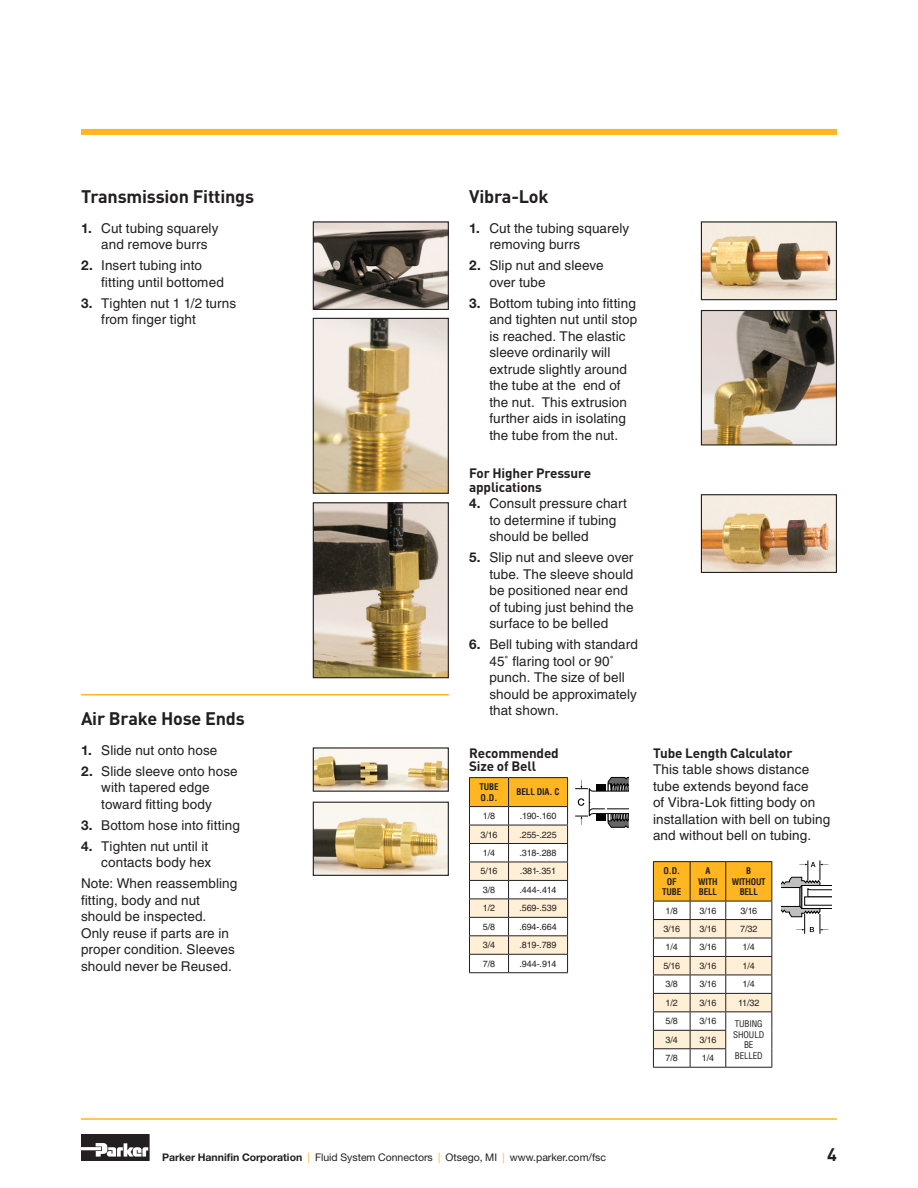
<style>
.page{position:relative;width:918px;height:1188px;background:#fff}
.page>*{position:absolute;margin:0;border:0;box-sizing:border-box;transform-origin:0 0}
.Subhead{font:700 18px "DINOT";letter-spacing:-.01em;color:#231f20}
.Body{font:13.5px/16.5px "Helvetica LT Std";letter-spacing:.01em;color:#231f20}
.Subhead_2{font:700 13.5px/13.5px "DINOT";letter-spacing:-.01em;color:#231f20}
.t1{font:10.5px "Helvetica Neue LT Std";color:#231f20}
.Part_Data{font:9px "Helvetica LT Std";letter-spacing:-.01em;color:#231f20}
.Part_Numbers{font:9px "Helvetica LT Std";letter-spacing:-.05em;color:#231f20}
.Header_Text{font:700 condensed 9px/10.5px "Helvetica LT Std";letter-spacing:-.01em;color:#231f20}
.Part_Data-2{font:condensed 9px/10.5px "Helvetica LT Std";letter-spacing:-.01em;color:#231f20;text-align:center}
.s1{font-family:"Helvetica Neue LT Std";font-weight:700}
.s2{font-weight:700}
.s3{color:#ffb620}
</style>
<div class="page">
<hr style="left:81px;top:1118px;width:756px;height:2px;background:#ffb620">
<svg style="left:81px;top:1134px;width:69px;height:27px"></svg>
<img style="left:315px;top:223px;width:132px;height:85px">
<div style="left:313px;top:221px;width:136px;height:89px;border:1px solid #231f20"></div>
<img style="left:703px;top:223px;width:132px;height:75px">
<div style="left:701px;top:221px;width:136px;height:79px;border:1px solid #231f20"></div>
<img style="left:703px;top:496px;width:132px;height:75px">
<div style="left:701px;top:494px;width:136px;height:79px;border:1px solid #231f20"></div>
<img style="left:703px;top:312px;width:132px;height:132px">
<div style="left:701px;top:310px;width:136px;height:136px;border:1px solid #231f20"></div>
<img style="left:315px;top:749px;width:132px;height:41px">
<img style="left:315px;top:804px;width:132px;height:70px">
<div style="left:313px;top:802px;width:136px;height:74px;border:1px solid #231f20"></div>
<img style="left:315px;top:320px;width:132px;height:172px">
<div style="left:313px;top:318px;width:136px;height:176px;border:1px solid #231f20"></div>
<img style="left:315px;top:504px;width:132px;height:172px">
<div style="left:313px;top:502px;width:136px;height:176px;border:1px solid #231f20"></div>
<hr style="left:81px;top:694px;width:368px;height:1px;background:#ffb620">
<hr style="left:653px;top:861px;width:37px;height:1px;background:#231f20">
<hr style="left:690px;top:861px;width:36px;height:1px;background:#231f20">
<hr style="left:726px;top:861px;width:46px;height:1px;background:#231f20">
<svg style="left:653px;top:862px;width:119px;height:205px"></svg>
<hr style="left:653px;top:1067px;width:37px;height:1px;background:#231f20">
<hr style="left:690px;top:1067px;width:36px;height:1px;background:#231f20">
<hr style="left:726px;top:1067px;width:46px;height:1px;background:#231f20">
<svg style="left:575px;top:777px;width:54px;height:51px"></svg>
<svg style="left:781px;top:860px;width:50px;height:74px"></svg>
<hr style="left:469px;top:777px;width:40px;height:1px;background:#231f20">
<hr style="left:509px;top:777px;width:59px;height:1px;background:#231f20">
<svg style="left:469px;top:778px;width:99px;height:194px"></svg>
<hr style="left:469px;top:972px;width:40px;height:1px;background:#231f20">
<hr style="left:509px;top:972px;width:59px;height:1px;background:#231f20">
<div style="left:81px;top:129px;width:756px;height:6px;background:#ffb620"></div>
<p class="Subhead" style="left:81px;top:184px;width:175px">Transmission Fittings</p>
<p class="Body" style="left:101px;top:220px;width:119px;text-indent:-20px"><span class="s1">1.</span> Cut tubing squarely and remove burrs</p>
<p class="Body" style="left:101px;top:257px;width:124px;text-indent:-20px"><span class="s1">2.</span> Insert tubing into fitting until bottomed</p>
<p class="Body" style="left:101px;top:295px;width:136px;text-indent:-20px"><span class="s1">3.</span> Tighten nut 1 1/2 turns from finger tight</p>
<p class="Subhead" style="left:81px;top:706px;width:165px">Air Brake Hose Ends</p>
<p class="Body" style="left:81px;top:742px;width:138px"><span class="s1">1.</span> Slide nut onto hose</p>
<p class="Body" style="left:81px;top:763px;width:158px;text-align:center"><span class="s1">2.</span> Slide sleeve onto hose with tapered edge<br>toward fitting body</p>
<p class="Body" style="left:81px;top:817px;width:161px"><span class="s1">3.</span> Bottom hose into fitting</p>
<p class="Body" style="left:81px;top:838px;width:132px;text-align:right"><span class="s1">4.</span> Tighten nut until it contacts body hex</p>
<p class="Body" style="left:81px;top:875px;width:158px">Note: When reassembling fitting, body and nut should be inspected.<br>Only reuse if parts are in proper condition. Sleeves should never be Reused.</p>
<p class="Subhead" style="left:469px;top:184px;width:81px">Vibra-Lok</p>
<p class="Body" style="left:489px;top:220px;width:141px;text-indent:-20px"><span class="s1">1.</span> Cut the tubing squarely removing burrs</p>
<p class="Body" style="left:489px;top:257px;width:116px;text-indent:-20px"><span class="s1">2.</span> Slip nut and sleeve over tube</p>
<p class="Body" style="left:489px;top:295px;width:149px;text-indent:-20px"><span class="s1">3.</span> Bottom tubing into fitting and tighten nut until stop is reached. The elastic sleeve ordinarily will extrude slightly around the tube at the end of the nut. This extrusion further aids in isolating the tube from the nut.</p>
<p class="Subhead_2" style="left:469px;top:466px;width:124px">For Higher Pressure applications</p>
<p class="Body" style="left:489px;top:495px;width:139px;text-indent:-20px"><span class="s1">4.</span> Consult pressure chart to determine if tubing should be belled</p>
<p class="Body" style="left:489px;top:549px;width:146px;text-indent:-20px"><span class="s1">5.</span> Slip nut and sleeve over tube. The sleeve should be positioned near end of tubing just behind the surface to be belled</p>
<p class="Body" style="left:489px;top:636px;width:150px;text-indent:-20px"><span class="s1">6.</span> Bell tubing with standard<br>45˚ flaring tool or 90˚ punch. The size of bell should be approximately that shown.</p>
<p class="Subhead_2" style="left:469px;top:746px;width:91px">Recommended<br>Size of Bell</p>
<p class="Header_Text" style="left:479px;top:781px;width:21px">TUBE<br>O.D.</p>
<p class="Header_Text" style="left:517px;top:787px;width:44px">BELL DIA. C</p>
<p class="Part_Numbers" style="left:483px;top:811px;width:14px">1/8</p>
<p class="Part_Data" style="left:520px;top:811px;width:38px">.190-.160</p>
<p class="Part_Numbers" style="left:481px;top:829px;width:18px">3/16</p>
<p class="Part_Data" style="left:519px;top:829px;width:39px">.255-.225</p>
<p class="Part_Numbers" style="left:483px;top:848px;width:14px">1/4</p>
<p class="Part_Data" style="left:520px;top:848px;width:38px">.318-.288</p>
<p class="Part_Numbers" style="left:481px;top:866px;width:18px">5/16</p>
<p class="Part_Data" style="left:520px;top:866px;width:38px">.381-.351</p>
<p class="Part_Numbers" style="left:483px;top:885px;width:14px">3/8</p>
<p class="Part_Data" style="left:520px;top:885px;width:38px">.444-.414</p>
<p class="Part_Numbers" style="left:483px;top:903px;width:14px">1/2</p>
<p class="Part_Data" style="left:519px;top:903px;width:39px">.569-.539</p>
<p class="Part_Numbers" style="left:483px;top:921px;width:14px">5/8</p>
<p class="Part_Data" style="left:519px;top:921px;width:39px">.694-.664</p>
<p class="Part_Numbers" style="left:483px;top:940px;width:14px">3/4</p>
<p class="Part_Data" style="left:520px;top:940px;width:38px">.819-.789</p>
<p class="Part_Numbers" style="left:483px;top:958px;width:14px">7/8</p>
<p class="Part_Data" style="left:520px;top:958px;width:38px">.944-.914</p>
<p class="Subhead_2" style="left:653px;top:746px;width:141px">Tube Length Calculator</p>
<p class="Body" style="left:653px;top:761px;width:179px">This table shows distance tube extends beyond face<br>of Vibra-Lok fitting body on installation with bell on tubing and without bell on tubing.</p>
<p class="Header_Text" style="left:663px;top:865px;width:18px">O.D.</p>
<p class="Header_Text" style="left:667px;top:876px;width:11px">OF</p>
<p class="Header_Text" style="left:662px;top:886px;width:21px">TUBE</p>
<p class="Header_Text" style="left:705px;top:865px;width:7px">A</p>
<p class="Header_Text" style="left:698px;top:876px;width:21px">WITH</p>
<p class="Header_Text" style="left:699px;top:886px;width:20px">BELL</p>
<p class="Header_Text" style="left:746px;top:865px;width:7px">B</p>
<p class="Header_Text" style="left:732px;top:876px;width:36px">WITHOUT</p>
<p class="Header_Text" style="left:740px;top:886px;width:20px">BELL</p>
<p class="Part_Numbers" style="left:666px;top:905px;width:14px">1/8</p>
<p class="Part_Data" style="left:699px;top:905px;width:18px">3/16</p>
<p class="Part_Data" style="left:740px;top:905px;width:18px">3/16</p>
<p class="Part_Numbers" style="left:663px;top:924px;width:18px">3/16</p>
<p class="Part_Data" style="left:699px;top:924px;width:18px">3/16</p>
<p class="Part_Data" style="left:740px;top:924px;width:19px">7/32</p>
<p class="Part_Numbers" style="left:666px;top:942px;width:14px">1/4</p>
<p class="Part_Data" style="left:699px;top:942px;width:18px">3/16</p>
<p class="Part_Data" style="left:743px;top:942px;width:14px">1/4</p>
<p class="Part_Numbers" style="left:663px;top:961px;width:18px">5/16</p>
<p class="Part_Data" style="left:699px;top:961px;width:18px">3/16</p>
<p class="Part_Data" style="left:743px;top:961px;width:14px">1/4</p>
<p class="Part_Numbers" style="left:666px;top:979px;width:14px">3/8</p>
<p class="Part_Data" style="left:699px;top:979px;width:18px">3/16</p>
<p class="Part_Data" style="left:743px;top:979px;width:14px">1/4</p>
<p class="Part_Numbers" style="left:666px;top:997px;width:14px">1/2</p>
<p class="Part_Data" style="left:699px;top:997px;width:18px">3/16</p>
<p class="Part_Data" style="left:738px;top:997px;width:23px">11/32</p>
<p class="Part_Numbers" style="left:666px;top:1016px;width:14px">5/8</p>
<p class="Part_Data" style="left:699px;top:1016px;width:18px">3/16</p>
<p class="Part_Data-2" style="left:735px;top:1018px;width:30px">TUBING</p>
<p class="Part_Data-2" style="left:733px;top:1029px;width:33px">SHOULD</p>
<p class="Part_Data-2" style="left:735px;top:1039px;width:30px">BE<br>BELLED</p>
<p class="Part_Numbers" style="left:666px;top:1034px;width:14px">3/4</p>
<p class="Part_Data" style="left:699px;top:1034px;width:18px">3/16</p>
<p class="Part_Numbers" style="left:666px;top:1053px;width:14px">7/8</p>
<p class="Part_Data" style="left:702px;top:1053px;width:14px">1/4</p>
<p class="t1" style="left:162px;top:1151px;width:446px"><span class="s2">Parker Hannifin Corporation</span> <span class="s3">|</span> Fluid System Connectors <span class="s3">|</span> Otsego, MI <span class="s3">|</span> www.parker.com/fsc</p>
<p class="Subhead" style="left:827px;top:1143px;width:11px">4</p>
</div>
